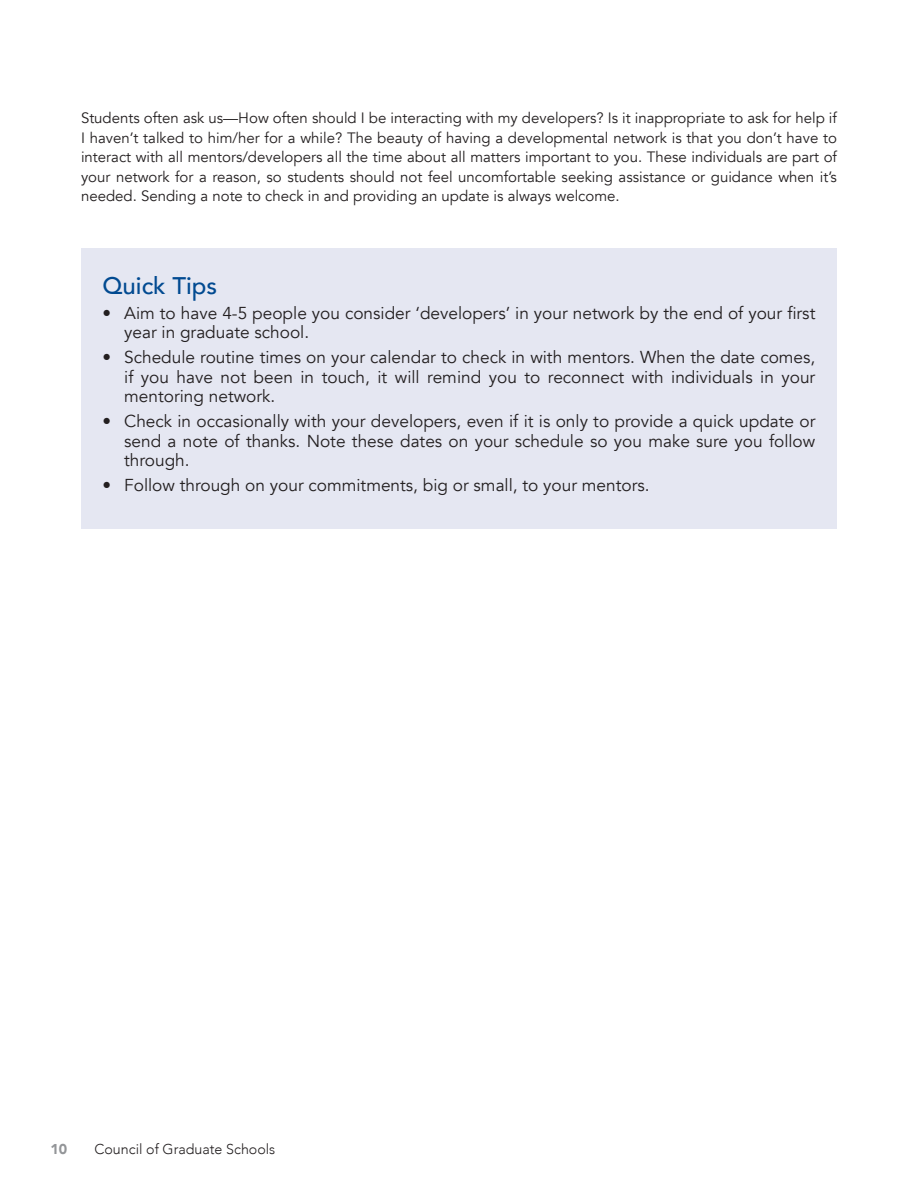
<style>
.page{position:relative;width:918px;height:1188px;background:#fff}
.page>*{position:absolute;margin:0;border:0;box-sizing:border-box;transform-origin:0 0}
.sidebar-heads{font:500 24px "Avenir";color:#014a91}
.sidebar-text_bullets{font:17.25px/19.5px "Avenir";color:#231f20;text-align:justify}
.text-main_sp_after{font:15px/19.5px "Avenir";color:#231f20;text-align:justify}
.t1{font:300 14.25px "Avenir";color:#231f20}
.t2{font:900 14.25px "Avenir";color:#939598}
</style>
<div class="page">
<div style="left:81px;top:248px;width:756px;height:281px;background:#e5e7f2"></div>
<p class="text-main_sp_after" style="left:81px;top:108px;width:758px">Students often ask us—How often should I be interacting with my developers? Is it inappropriate to ask for help if I haven’t talked to him/her for a while? The beauty of having a developmental network is that you don’t have to interact with all mentors/developers all the time about all matters important to you. These individuals are part of your network for a reason, so students should not feel uncomfortable seeking assistance or guidance when it’s needed. Sending a note to check in and providing an update is always welcome.</p>
<p class="sidebar-heads" style="left:103px;top:265px;width:116px">Quick Tips</p>
<p class="sidebar-text_bullets" style="left:124px;top:304px;width:693px;text-indent:-22px">• Aim to have 4-5 people you consider ‘developers’ in your network by the end of your first year in graduate school.</p>
<p class="sidebar-text_bullets" style="left:124px;top:348px;width:693px;text-indent:-22px">• Schedule routine times on your calendar to check in with mentors. When the date comes, if you have not been in touch, it will remind you to reconnect with individuals in your mentoring network.</p>
<p class="sidebar-text_bullets" style="left:124px;top:412px;width:693px;text-indent:-22px">• Check in occasionally with your developers, even if it is only to provide a quick update or send a note of thanks. Note these dates on your schedule so you make sure you follow through.</p>
<p class="sidebar-text_bullets" style="left:103px;top:476px;width:549px">• Follow through on your commitments, big or small, to your mentors.</p>
<p class="t2" style="left:50px;top:1136px;width:18px">10</p>
<p class="t1" style="left:94px;top:1141px;width:182px">Council of Graduate Schools</p>
</div>
